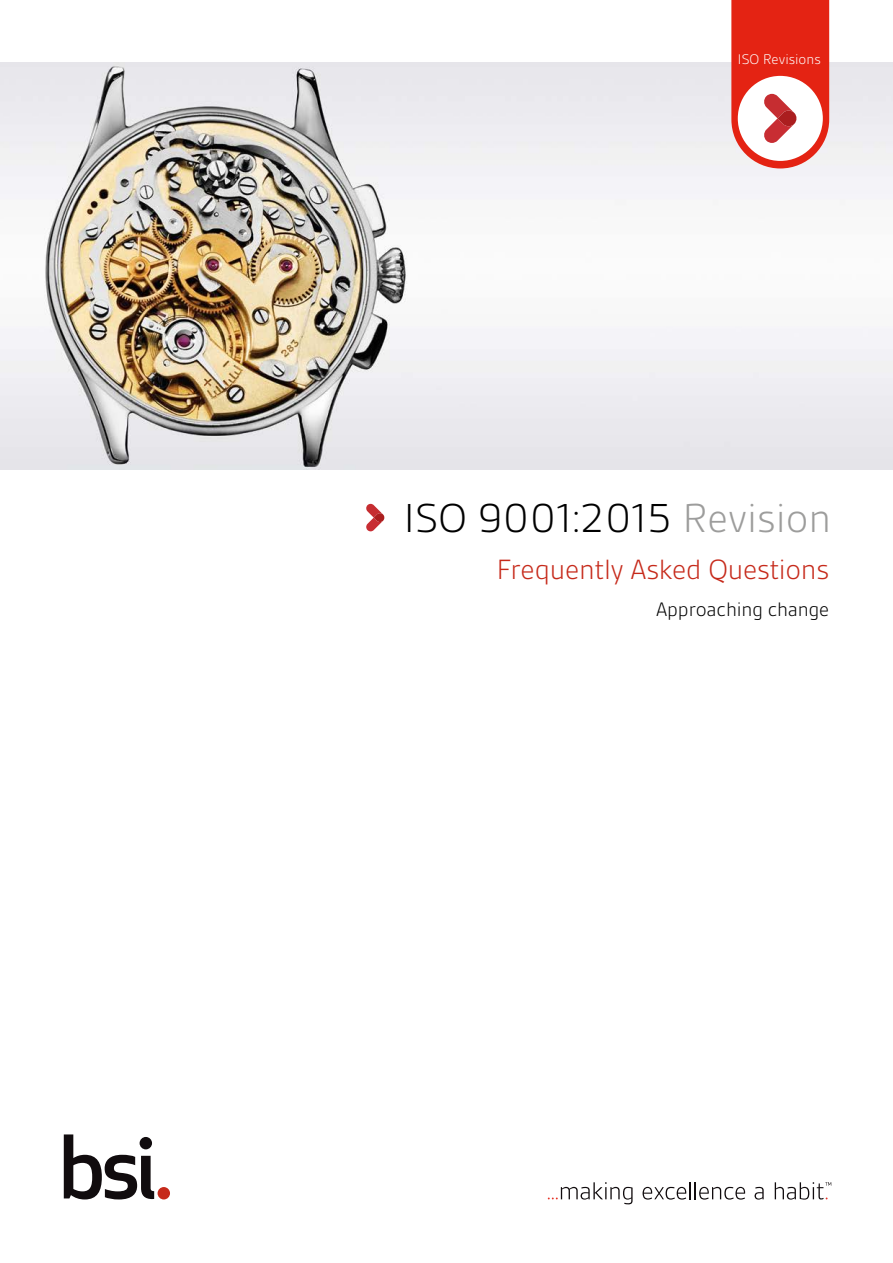
<style>
.page{position:relative;width:893px;height:1263px;background:#fff}
.page>*{position:absolute;margin:0;border:0;box-sizing:border-box;transform-origin:0 0}
.t1{font:300 43.5px "BSI Gesta";color:#000}
.t2{font:300 30px "BSI Gesta";letter-spacing:-.01em;color:#c62a1b}
.t3{font:300 21px "BSI Gesta";letter-spacing:-.01em;color:#000}
.t4{font:300 15px "BSI Gesta";color:#fff}
.s1{color:#9d9d9c}
</style>
<div class="page">
<img style="left:0;top:63px;width:893px;height:407px">
<svg style="left:64px;top:1134px;width:90px;height:65px"></svg>
<div style="left:158px;top:1187px;width:12px;height:12px;background:#c62a1b;border-radius:50%"></div>
<svg style="left:548px;top:1182px;width:85px;height:22px"></svg>
<svg style="left:643px;top:1182px;width:102px;height:17px"></svg>
<svg style="left:755px;top:1187px;width:9px;height:12px"></svg>
<svg style="left:775px;top:1182px;width:56px;height:17px"></svg>
<svg style="left:731px;top:0;width:98px;height:168px"></svg>
<svg style="left:366px;top:504px;width:19px;height:27px"></svg>
<p class="t4" style="left:738px;top:51px;width:84px">ISO Revisions</p>
<h1 class="t1" style="left:404px;top:495px;width:429px">ISO 9001:2015 <span class="s1">Revision</span></h1>
<p class="t2" style="left:497px;top:553px;width:334px">Frequently Asked Questions</p>
<p class="t3" style="left:656px;top:598px;width:175px">Approaching change</p>
</div>
